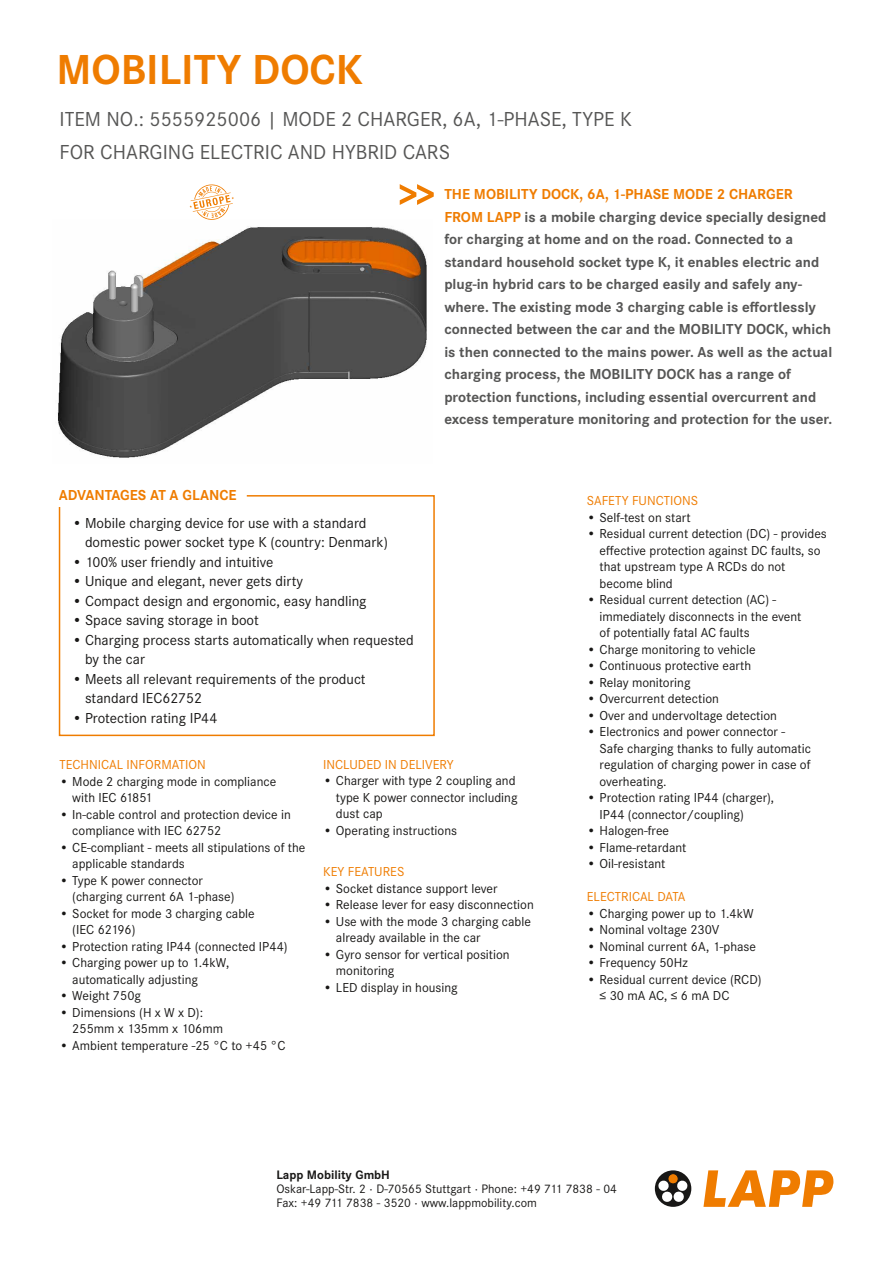
<style>
.page{position:relative;width:893px;height:1263px;background:#fff}
.page>*{position:absolute;margin:0;border:0;box-sizing:border-box;transform-origin:0 0}
.t1{font:700 43.5px "Corporate STOT";color:#ef7c00}
.t2{font:21px/33px "Corporate STOT";color:#565655}
.t3{font:700 15px/22.5px "Corporate STOT";color:#565655}
.t4{font:15px/19.5px "Corporate STOT";color:#181716}
.t5{font:700 15px "Corporate STOT";color:#ef7c00}
.t6{font:13.5px/16.5px "Corporate STOT";color:#181716}
.t7{font:13.5px "Corporate STOT";color:#ef7c00}
.t8{font:12.75px/13.5px "Corporate STOT";color:#181716}
.t9{font:700 12.75px "Corporate STOT";color:#181716}
.s1{color:#ef7c00}
</style>
<div class="page">
<svg style="left:400px;top:184px;width:34px;height:21px"></svg>
<svg style="left:703px;top:1170px;width:130px;height:37px"></svg>
<svg style="left:655px;top:1170px;width:36px;height:37px"></svg>
<div style="left:668px;top:1174px;width:10px;height:10px;background:#ef7c00;border-radius:50%"></div>
<div style="left:668px;top:1173px;width:10px;height:11px;border:1px solid #181716;border-radius:50%"></div>
<img style="left:57px;top:227px;width:370px;height:231px">
<svg style="left:189px;top:184px;width:45px;height:36px"></svg>
<div style="left:59px;top:495px;width:376px;height:241px;border:2px solid #ef7c00"></div>
<div style="left:58px;top:483px;width:188px;height:23px;background:#fff"></div>
<h1 class="t1" style="left:56px;top:45px;width:308px">MOBILITY DOCK</h1>
<h2 class="t2" style="left:60px;top:102px;width:574px">ITEM NO.: 5555925006 | MODE 2 CHARGER, 6A, 1-PHASE, TYPE K<br>FOR CHARGING ELECTRIC AND HYBRID CARS</h2>
<p class="t3" style="left:444px;top:183px;width:389px"><span class="s1">THE MOBILITY DOCK, 6A, 1-PHASE MODE 2 CHARGER FROM LAPP</span> is a mobile charging device specially designed for charging at home and on the road. Connected to a standard household socket type K, it enables electric and plug-in hybrid cars to be charged easily and safely any&shy;where. The existing mode 3 charging cable is effortlessly connected between the car and the MOBILITY DOCK, which is then connected to the mains power. As well as the actual charging process, the MOBILITY DOCK has a range of protection functions, including essential overcurrent and excess temperature monitoring and protection for the user.</p>
<p class="t5" style="left:59px;top:487px;width:179px">ADVANTAGES AT A GLANCE</p>
<p class="t4" style="left:85px;top:513px;width:304px;text-indent:-13px">• Mobile charging device for use with a standard domestic power socket type K (country: Denmark)</p>
<p class="t4" style="left:72px;top:552px;width:203px">• 100% user friendly and intuitive</p>
<p class="t4" style="left:72px;top:572px;width:232px">• Unique and elegant, never gets dirty</p>
<p class="t4" style="left:72px;top:591px;width:296px">• Compact design and ergonomic, easy handling</p>
<p class="t4" style="left:72px;top:611px;width:188px">• Space saving storage in boot</p>
<p class="t4" style="left:85px;top:630px;width:330px;text-indent:-13px">• Charging process starts automatically when requested by the car</p>
<p class="t4" style="left:85px;top:669px;width:282px;text-indent:-13px">• Meets all relevant requirements of the product standard IEC62752</p>
<p class="t4" style="left:72px;top:708px;width:147px">• Protection rating IP44</p>
<p class="t7" style="left:60px;top:757px;width:148px">TECHNICAL INFORMATION</p>
<p class="t6" style="left:72px;top:773px;width:206px;text-indent:-13px">• Mode 2 charging mode in compliance with IEC 61851</p>
<p class="t6" style="left:72px;top:806px;width:220px;text-indent:-13px">• In-cable control and protection device in compliance with IEC 62752</p>
<p class="t6" style="left:72px;top:839px;width:235px;text-indent:-13px">• CE-compliant - meets all stipulations of the applicable standards</p>
<p class="t6" style="left:72px;top:872px;width:164px;text-indent:-13px">• Type K power connector (charging current 6A 1-phase)</p>
<p class="t6" style="left:72px;top:905px;width:184px;text-indent:-13px">• Socket for mode 3 charging cable (IEC 62196)</p>
<p class="t6" style="left:60px;top:938px;width:230px">• Protection rating IP44 (connected IP44)</p>
<p class="t6" style="left:72px;top:954px;width:159px;text-indent:-13px">• Charging power up to 1.4kW, automatically adjusting</p>
<p class="t6" style="left:60px;top:987px;width:83px">• Weight 750g</p>
<p class="t6" style="left:72px;top:1004px;width:152px;text-indent:-13px">• Dimensions (H x W x D):<br>255mm x 135mm x 106mm</p>
<p class="t6" style="left:60px;top:1037px;width:227px">• Ambient temperature -25 °C to +45 °C</p>
<p class="t7" style="left:323px;top:757px;width:132px">INCLUDED IN DELIVERY</p>
<p class="t6" style="left:336px;top:773px;width:183px;text-indent:-13px">• Charger with type 2 coupling and type K power connector including dust cap</p>
<p class="t6" style="left:323px;top:822px;width:135px">• Operating instructions</p>
<p class="t7" style="left:323px;top:864px;width:83px">KEY FEATURES</p>
<p class="t6" style="left:323px;top:880px;width:176px">• Socket distance support lever</p>
<p class="t6" style="left:323px;top:897px;width:212px">• Release lever for easy disconnection</p>
<p class="t6" style="left:336px;top:913px;width:197px;text-indent:-13px">• Use with the mode 3 charging cable already available in the car</p>
<p class="t6" style="left:336px;top:946px;width:175px;text-indent:-13px">• Gyro sensor for vertical position monitoring</p>
<p class="t6" style="left:323px;top:979px;width:136px">• LED display in housing</p>
<p class="t7" style="left:587px;top:493px;width:113px">SAFETY FUNCTIONS</p>
<p class="t6" style="left:587px;top:509px;width:106px">• Self-test on start</p>
<p class="t6" style="left:600px;top:525px;width:229px;text-indent:-13px">• Residual current detection (DC) - provides effective protection against DC faults, so that upstream type A RCDs do not become blind</p>
<p class="t6" style="left:600px;top:591px;width:203px;text-indent:-13px">• Residual current detection (AC) - immediately disconnects in the event of potentially fatal AC faults</p>
<p class="t6" style="left:587px;top:641px;width:170px">• Charge monitoring to vehicle</p>
<p class="t6" style="left:587px;top:657px;width:166px">• Continuous protective earth</p>
<p class="t6" style="left:587px;top:674px;width:105px">• Relay monitoring</p>
<p class="t6" style="left:587px;top:690px;width:134px">• Overcurrent detection</p>
<p class="t6" style="left:587px;top:707px;width:192px">• Over and undervoltage detection</p>
<p class="t6" style="left:600px;top:723px;width:213px;text-indent:-13px">• Electronics and power connector -<br>Safe charging thanks to fully automatic regulation of charging power in case of overheating.</p>
<p class="t6" style="left:600px;top:789px;width:176px;text-indent:-13px">• Protection rating IP44 (charger),<br>IP44 (connector/coupling)</p>
<p class="t6" style="left:587px;top:822px;width:84px">• Halogen-free</p>
<p class="t6" style="left:587px;top:839px;width:101px">• Flame-retardant</p>
<p class="t6" style="left:587px;top:855px;width:80px">• Oil-resistant</p>
<p class="t7" style="left:587px;top:889px;width:100px">ELECTRICAL DATA</p>
<p class="t6" style="left:587px;top:905px;width:168px">• Charging power up to 1.4kW</p>
<p class="t6" style="left:587px;top:921px;width:134px">• Nominal voltage 230V</p>
<p class="t6" style="left:587px;top:938px;width:171px">• Nominal current 6A, 1-phase</p>
<p class="t6" style="left:587px;top:954px;width:102px">• Frequency 50Hz</p>
<p class="t6" style="left:600px;top:971px;width:164px;text-indent:-13px">• Residual current device (RCD) ≤ 30 mA AC, ≤ 6 mA DC</p>
<p class="t9" style="left:276px;top:1168px;width:115px">Lapp Mobility GmbH</p>
<p class="t8" style="left:276px;top:1182px;width:342px">Oskar-Lapp-Str. 2 · D-70565 Stuttgart · Phone: +49 711 7838 - 04<br>Fax: +49 711 7838 - 3520 · www.lappmobility.com</p>
</div>
